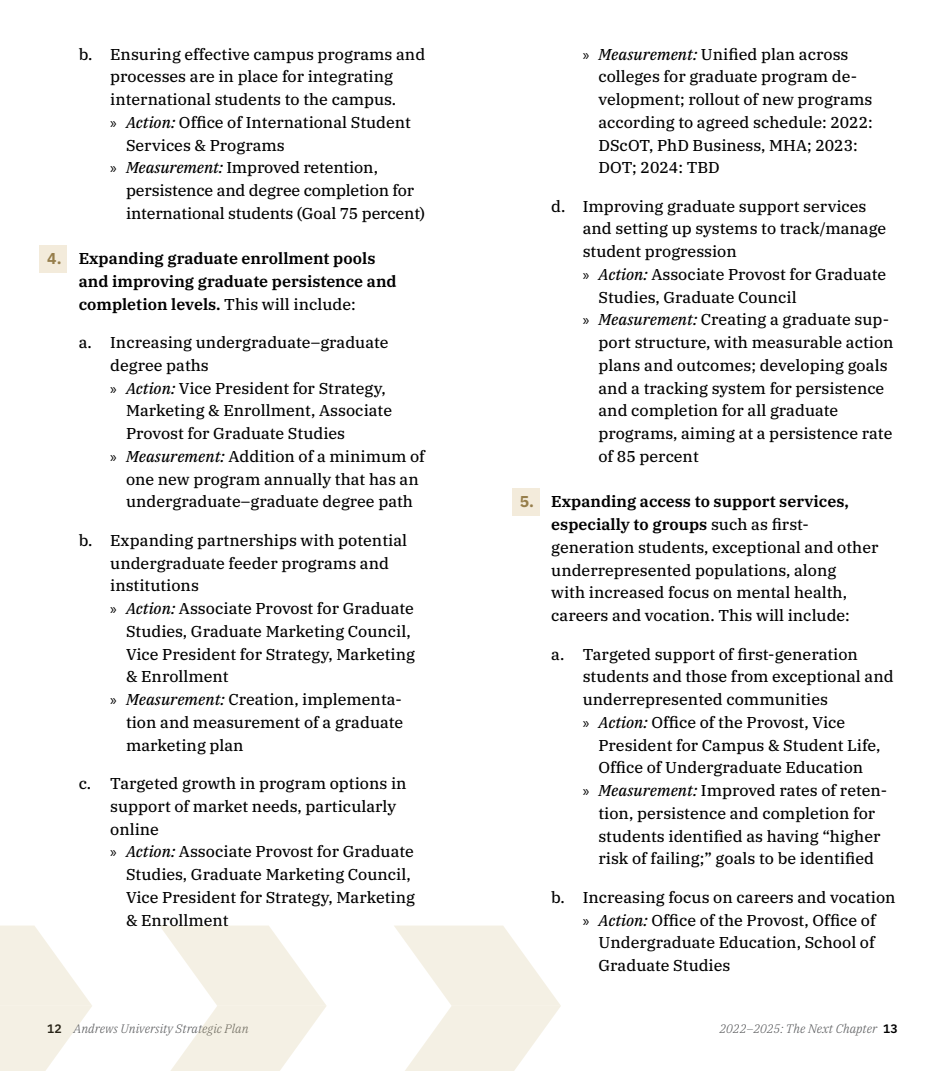
<style>
.page{position:relative;width:945px;height:1071px;background:#fff}
.page>*{position:absolute;margin:0;border:0;box-sizing:border-box;transform-origin:0 0}
.t1{font:15.75px/22.8px "IBM Plex Serif Text";color:#000}
.t2{font:600 15.75px/22.8px "IBM Plex Serif";color:#000}
.t3{font:italic 300 12.25px "IBM Plex Serif";color:#58595b}
.s1{font-family:"Myriad Pro"}
.s2{font-style:italic}
.s3{font-family:"IBM Plex Sans";font-weight:700;color:#9e8958}
.s4{font-family:"IBM Plex Serif Text";font-weight:400}
.s5{font-family:"IBM Plex Sans";font-weight:600;font-style:normal;color:#000}
</style>
<div class="page">
<div style="left:40px;top:245px;width:27px;height:28px;background:#f3ebdb"></div>
<div style="left:512px;top:488px;width:27px;height:28px;background:#f3ebdb"></div>
<svg style="left:160px;top:926px;width:167px;height:145px"></svg>
<svg style="left:0;top:926px;width:92px;height:145px"></svg>
<svg style="left:394px;top:926px;width:167px;height:145px"></svg>
<p class="t1" style="left:79px;top:41px;width:348px">b. Ensuring effective campus programs and</p>
<p class="t1" style="left:110px;top:64px;width:284px">processes are in place for integrating</p>
<p class="t1" style="left:110px;top:87px;width:288px">international students to the campus.</p>
<p class="t1" style="left:110px;top:110px;width:302px"><span class="s1">»</span> <span class="s2">Action:</span> Office of International Student</p>
<p class="t1" style="left:126px;top:132px;width:160px">Services &amp; Programs</p>
<p class="t1" style="left:110px;top:155px;width:269px"><span class="s1">»</span> <span class="s2">Measurement:</span> Improved retention,</p>
<p class="t1" style="left:126px;top:178px;width:290px">persistence and degree completion for</p>
<p class="t1" style="left:126px;top:200px;width:301px">international students (Goal 75 percent)</p>
<p class="t2" style="left:79px;top:246px;width:319px;text-indent:-32px"><span class="s3">4.</span> Expanding graduate enrollment pools and improving graduate persistence and completion levels. <span class="s4">This will include:</span></p>
<p class="t1" style="left:79px;top:330px;width:311px">a. Increasing undergraduate–graduate</p>
<p class="t1" style="left:110px;top:353px;width:100px">degree paths</p>
<p class="t1" style="left:110px;top:375px;width:277px"><span class="s1">»</span> <span class="s2">Action:</span> Vice President for Strategy,</p>
<p class="t1" style="left:126px;top:398px;width:268px">Marketing &amp; Enrollment, Associate</p>
<p class="t1" style="left:126px;top:421px;width:221px">Provost for Graduate Studies</p>
<p class="t1" style="left:110px;top:444px;width:316px"><span class="s1">»</span> <span class="s2">Measurement:</span> Addition of a minimum of</p>
<p class="t1" style="left:126px;top:466px;width:294px">one new program annually that has an</p>
<p class="t1" style="left:126px;top:489px;width:289px">undergraduate–graduate degree path</p>
<p class="t1" style="left:79px;top:528px;width:330px">b. Expanding partnerships with potential</p>
<p class="t1" style="left:110px;top:550px;width:280px">undergraduate feeder programs and</p>
<p class="t1" style="left:110px;top:573px;width:90px">institutions</p>
<p class="t1" style="left:110px;top:596px;width:305px"><span class="s1">»</span> <span class="s2">Action:</span> Associate Provost for Graduate</p>
<p class="t1" style="left:126px;top:619px;width:286px">Studies, Graduate Marketing Council,</p>
<p class="t1" style="left:126px;top:641px;width:291px">Vice President for Strategy, Marketing</p>
<p class="t1" style="left:126px;top:664px;width:104px">&amp; Enrollment</p>
<p class="t1" style="left:110px;top:687px;width:293px"><span class="s1">»</span> <span class="s2">Measurement:</span> Creation, implementa-</p>
<p class="t1" style="left:126px;top:710px;width:279px">tion and measurement of a graduate</p>
<p class="t1" style="left:126px;top:732px;width:119px">marketing plan</p>
<p class="t1" style="left:79px;top:771px;width:329px">c. Targeted growth in program options in</p>
<p class="t1" style="left:110px;top:794px;width:288px">support of market needs, particularly</p>
<p class="t1" style="left:110px;top:816px;width:50px">online</p>
<p class="t1" style="left:110px;top:839px;width:305px"><span class="s1">»</span> <span class="s2">Action:</span> Associate Provost for Graduate</p>
<p class="t1" style="left:126px;top:862px;width:286px">Studies, Graduate Marketing Council,</p>
<p class="t1" style="left:126px;top:885px;width:291px">Vice President for Strategy, Marketing</p>
<p class="t1" style="left:126px;top:907px;width:104px">&amp; Enrollment</p>
<p class="t1" style="left:598px;top:41px;width:276px;text-indent:-16px"><span class="s1">»</span> <span class="s2">Measurement:</span> Unified plan across colleges for graduate program de&shy;velopment; rollout of new programs according to agreed schedule: 2022:<br>DScOT, PhD Business, MHA; 2023:<br>DOT; 2024: TBD</p>
<p class="t1" style="left:551px;top:193px;width:317px">d. Improving graduate support services</p>
<p class="t1" style="left:583px;top:216px;width:305px">and setting up systems to track/manage</p>
<p class="t1" style="left:583px;top:239px;width:156px">student progression</p>
<p class="t1" style="left:583px;top:262px;width:305px"><span class="s1">»</span> <span class="s2">Action:</span> Associate Provost for Graduate</p>
<p class="t1" style="left:598px;top:284px;width:200px">Studies, Graduate Council</p>
<p class="t1" style="left:583px;top:307px;width:308px"><span class="s1">»</span> <span class="s2">Measurement:</span> Creating a graduate sup-</p>
<p class="t1" style="left:598px;top:330px;width:297px">port structure, with measurable action</p>
<p class="t1" style="left:598px;top:353px;width:291px">plans and outcomes; developing goals</p>
<p class="t1" style="left:598px;top:375px;width:287px">and a tracking system for persistence</p>
<p class="t1" style="left:598px;top:398px;width:241px">and completion for all graduate</p>
<p class="t1" style="left:598px;top:421px;width:295px">programs, aiming at a persistence rate</p>
<p class="t1" style="left:598px;top:444px;width:102px">of 85 percent</p>
<p class="t2" style="left:520px;top:489px;width:331px;text-align:center"><span class="s3">5.</span> Expanding access to support services, especially to groups <span class="s4">such as first-</span></p>
<p class="t1" style="left:551px;top:535px;width:329px">generation students, exceptional and other underrepresented populations, along<br>with increased focus on mental health, careers and vocation. This will include:</p>
<p class="t1" style="left:583px;top:641px;width:312px;text-indent:-32px">a. Targeted support of first-generation students and those from exceptional and underrepresented communities<br><span class="s1">»</span> <span class="s2">Action:</span> Office of the Provost, Vice</p>
<p class="t1" style="left:583px;top:732px;width:306px;text-align:center">President for Campus &amp; Student Life, Office of Undergraduate Education<br><span class="s1">»</span> <span class="s2">Measurement:</span> Improved rates of reten&shy;tion, persistence and completion for students identified as having “higher risk of failing;” goals to be identified</p>
<p class="t1" style="left:583px;top:885px;width:314px;text-indent:-32px">b. Increasing focus on careers and vocation <span class="s1">»</span> <span class="s2">Action:</span> Office of the Provost, Office of</p>
<p class="t1" style="left:598px;top:930px;width:278px">Undergraduate Education, School of<br>Graduate Studies</p>
<p class="t3" style="left:47px;top:1020px;width:203px"><span class="s5">12</span> Andrews University Strategic Plan</p>
<p class="t3" style="left:720px;top:1020px;width:180px">2022–2025: The Next Chapter <span class="s5">13</span></p>
</div>
